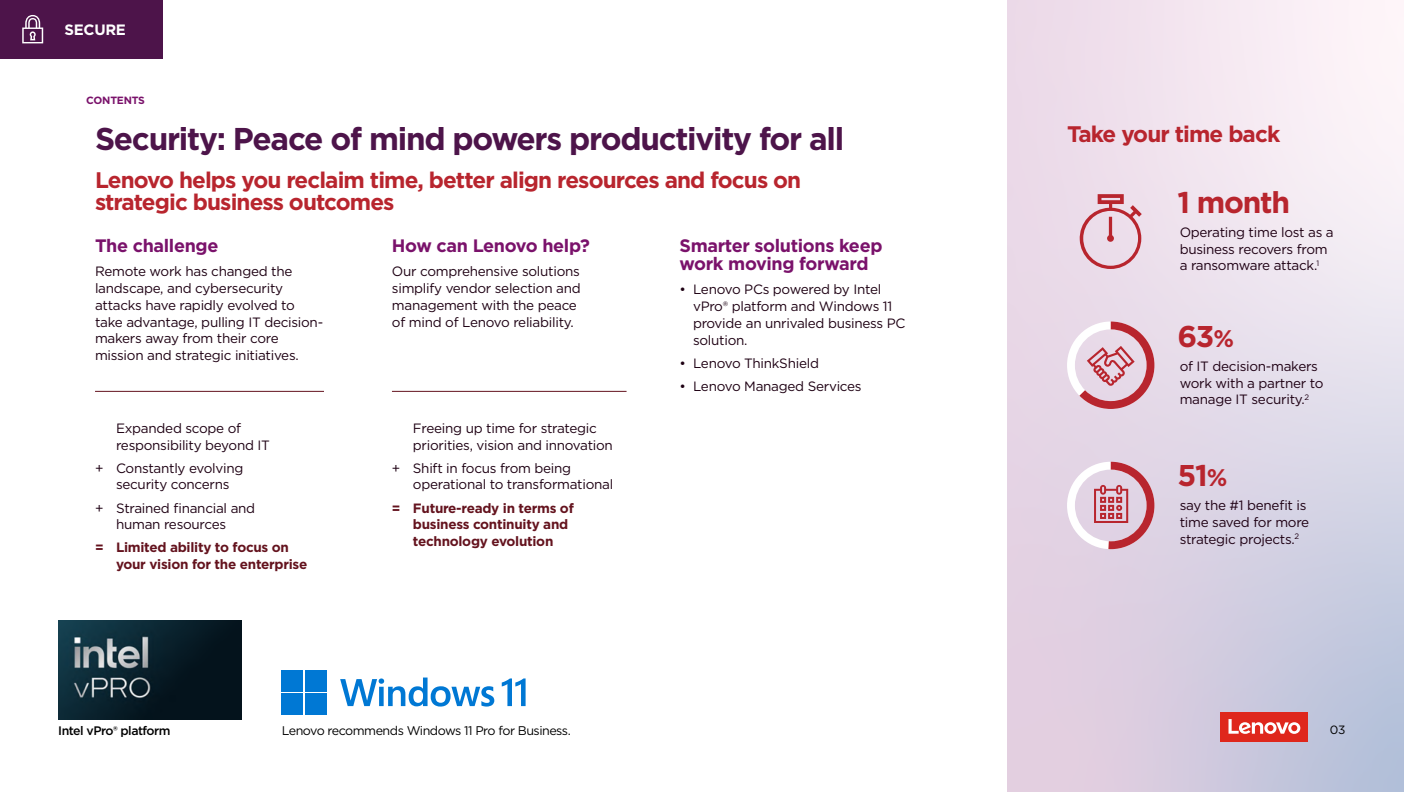
<style>
.page{position:relative;width:1404px;height:792px;background:#fff}
.page>*{position:absolute;margin:0;border:0;box-sizing:border-box;transform-origin:0 0}
.t1{font:700 31.5px "Gotham";letter-spacing:-.04em;color:#4d144a}
.t2{font:700 30px "Gotham";letter-spacing:-.04em;color:#b8252e}
.t3{font:700 22.5px/22.5px "Gotham";letter-spacing:-.04em;color:#b8252e}
.t4{font:700 18px/18px "Gotham";letter-spacing:-.02em;color:#7a126b}
.t5{font:700 15px "Gotham";letter-spacing:-.02em;color:#fff}
.t6{font:13.5px/16.8px "Gotham";letter-spacing:-.02em;color:#1e0013}
.t7{font:700 13.5px/16.5px "Gotham";letter-spacing:-.02em;color:#64131e}
.t8{font:12.6px "Gotham";letter-spacing:-.04em;color:#000}
.t9{font:500 12.3px "Gotham";letter-spacing:-.04em;color:#000}
.t10{font:12px "Gotham";color:#000}
.t11{font:700 10.5px "Gotham";letter-spacing:-.02em;color:#7a126b}
.s1{font-size:24px}
</style>
<div class="page">
<img style="left:1008px;top:0;width:396px;height:792px">
<div style="left:0;top:0;width:163px;height:58px;background:#4d144a"></div>
<svg style="left:22px;top:15px;width:21px;height:28px"></svg>
<hr style="left:95px;top:391px;width:229px;height:1px;background:#64131e">
<hr style="left:392px;top:391px;width:235px;height:1px;background:#64131e">
<svg style="left:1079px;top:194px;width:63px;height:75px;background:#e0b6c2"></svg>
<svg style="left:1067px;top:321px;width:87px;height:88px;background:#deb3bf"></svg>
<svg style="left:1067px;top:462px;width:87px;height:87px;background:#dcb4c1"></svg>
<div style="left:1220px;top:712px;width:88px;height:29px;background:#df271c"></div>
<svg style="left:1229px;top:719px;width:71px;height:15px"></svg>
<img style="left:58px;top:620px;width:184px;height:99px">
<div style="left:282px;top:670px;width:21px;height:21px;background:#0078d4"></div>
<div style="left:305px;top:670px;width:22px;height:21px;background:#0078d4"></div>
<div style="left:282px;top:693px;width:21px;height:22px;background:#0078d4"></div>
<div style="left:305px;top:693px;width:22px;height:22px;background:#0078d4"></div>
<svg style="left:340px;top:677px;width:154px;height:29px"></svg>
<svg style="left:502px;top:678px;width:24px;height:28px"></svg>
<p class="t5" style="left:65px;top:20px;width:63px">SECURE</p>
<p class="t11" style="left:86px;top:93px;width:60px">CONTENTS</p>
<h1 class="t1" style="left:95px;top:118px;width:751px">Security: Peace of mind powers productivity for all</h1>
<h3 class="t3" style="left:95px;top:168px;width:708px">Lenovo helps you reclaim time, better align resources and focus on strategic business outcomes</h3>
<h3 class="t4" style="left:95px;top:237px;width:125px">The challenge</h3>
<p class="t6" style="left:95px;top:262px;width:230px">Remote work has changed the landscape, and cybersecurity attacks have rapidly evolved to take advantage, pulling IT decision&shy;makers away from their core mission and strategic initiatives.</p>
<p class="t6" style="left:116px;top:420px;width:155px">Expanded scope of responsibility beyond IT</p>
<p class="t6" style="left:95px;top:459px;width:150px;text-align:center">+ Constantly evolving security concerns</p>
<p class="t6" style="left:95px;top:499px;width:162px;text-align:center">+ Strained financial and human resources</p>
<p class="t7" style="left:116px;top:539px;width:193px;text-indent:-21px">= Limited ability to focus on your vision for the enterprise</p>
<h3 class="t4" style="left:392px;top:237px;width:200px">How can Lenovo help?</h3>
<p class="t6" style="left:392px;top:262px;width:190px">Our comprehensive solutions simplify vendor selection and management with the peace of mind of Lenovo reliability.</p>
<p class="t6" style="left:413px;top:420px;width:202px">Freeing up time for strategic priorities, vision and innovation</p>
<p class="t6" style="left:413px;top:459px;width:202px;text-indent:-21px">+ Shift in focus from being operational to transformational</p>
<p class="t7" style="left:413px;top:499px;width:162px;text-indent:-21px">= Future-ready in terms of business continuity and technology evolution</p>
<h3 class="t4" style="left:680px;top:237px;width:204px">Smarter solutions keep work moving forward</h3>
<p class="t6" style="left:693px;top:280px;width:214px;text-indent:-14px">• Lenovo PCs powered by Intel vPro® platform and Windows 11 provide an unrivaled business PC solution.</p>
<p class="t6" style="left:680px;top:354px;width:141px">• Lenovo ThinkShield</p>
<p class="t6" style="left:680px;top:378px;width:184px">• Lenovo Managed Services</p>
<h3 class="t3" style="left:1067px;top:123px;width:215px">Take your time back</h3>
<h2 class="t2" style="left:1178px;top:182px;width:114px">1 month</h2>
<p class="t6" style="left:1180px;top:223px;width:156px">Operating time lost as a business recovers from a ransomware attack.<sup>1</sup></p>
<h2 class="t2" style="left:1178px;top:316px;width:58px">63<span class="s1">%</span></h2>
<p class="t6" style="left:1180px;top:357px;width:145px">of IT decision-makers work with a partner to manage IT security.<sup>2</sup></p>
<h2 class="t2" style="left:1178px;top:456px;width:51px">51<span class="s1">%</span></h2>
<p class="t6" style="left:1180px;top:496px;width:131px">say the #1 benefit is time saved for more strategic projects.<sup>2</sup></p>
<p class="t9" style="left:58px;top:722px;width:114px">Intel vPro® platform</p>
<p class="t8" style="left:282px;top:722px;width:291px">Lenovo recommends Windows 11 Pro for Business.</p>
<p class="t10" style="left:1330px;top:721px;width:17px">03</p>
</div>
